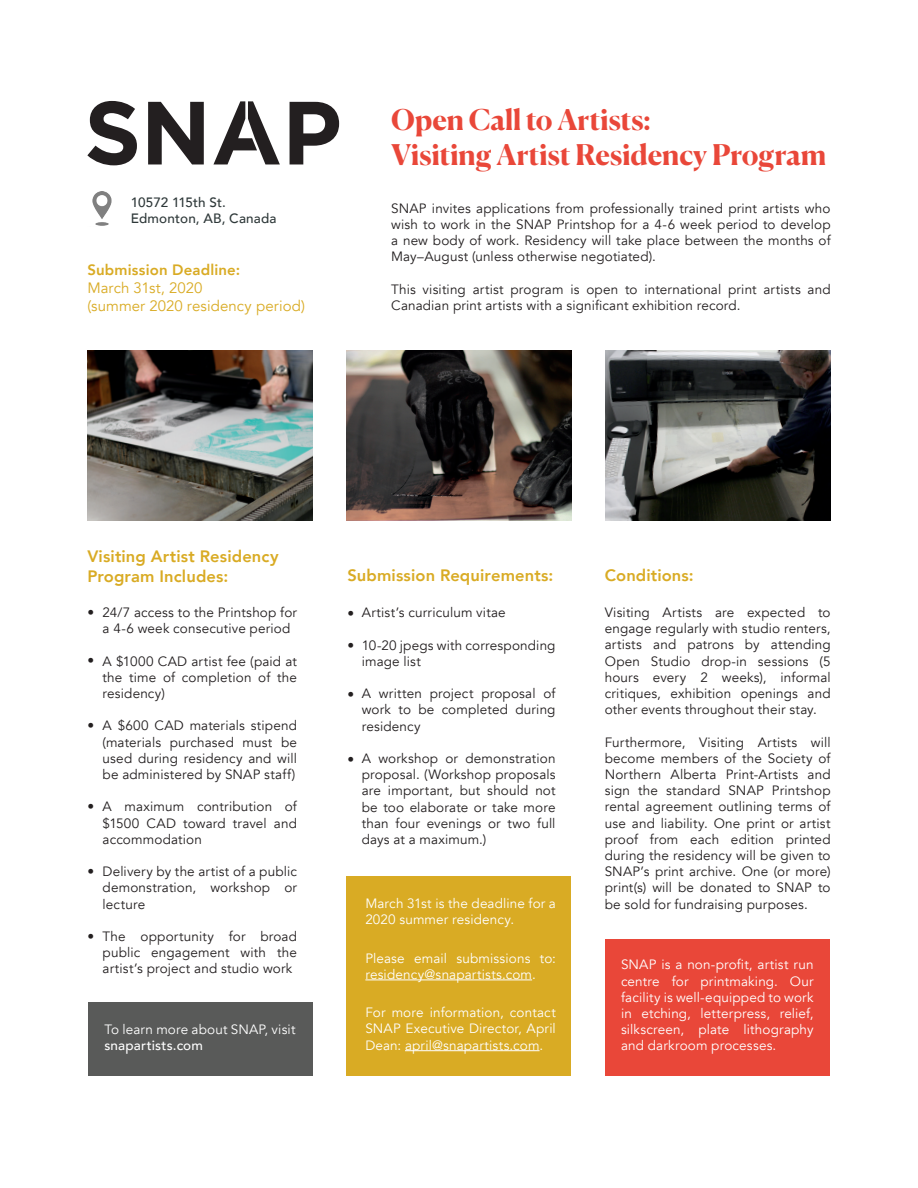
<style>
.page{position:relative;width:918px;height:1188px;background:#fff}
.page>*{position:absolute;margin:0;border:0;box-sizing:border-box;transform-origin:0 0}
.t1{font:700 28.5px/34.2px "Canela";color:#e94739}
.t2{font:800 16.5px/19.8px "Avenir";letter-spacing:.01em;color:#d9ab24}
.t3{font:15px/18px "Avenir";letter-spacing:.005em;color:#d9ab24}
.t4{font:800 15px "Avenir";letter-spacing:.01em;color:#d9ab24}
.t5{font:13.5px/16.2px "Avenir";letter-spacing:.01em;color:#231f20;text-align:justify}
.t6{font:13.5px/16.2px "Avenir";letter-spacing:.01em;color:#fff}
.t7{font:500 13.5px/16.2px "Avenir";letter-spacing:.01em;color:#2e3839}
.t8{font:500 13.5px "Avenir";letter-spacing:.015em;color:#fff}
</style>
<div class="page">
<div style="left:346px;top:877px;width:225px;height:199px;background:#d9ab24"></div>
<img style="left:606px;top:350px;width:225px;height:170px">
<img style="left:347px;top:350px;width:224px;height:170px">
<img style="left:87px;top:350px;width:225px;height:170px">
<img style="left:92px;top:192px;width:20px;height:34px">
<svg style="left:87px;top:101px;width:50px;height:64px"></svg>
<svg style="left:148px;top:102px;width:56px;height:62px"></svg>
<svg style="left:290px;top:102px;width:49px;height:62px"></svg>
<svg style="left:213px;top:101px;width:67px;height:63px"></svg>
<hr style="left:365px;top:980px;width:167px;height:1px;background:#fff">
<hr style="left:405px;top:1050px;width:135px;height:1px;background:#fff">
<div style="left:606px;top:940px;width:224px;height:136px;background:#e94739"></div>
<div style="left:88px;top:1003px;width:224px;height:73px;background:#595a59"></div>
<p class="t7" style="left:131px;top:194px;width:147px">10572 115th St.<br>Edmonton, AB, Canada</p>
<p class="t4" style="left:87px;top:258px;width:154px">Submission Deadline:</p>
<p class="t3" style="left:87px;top:279px;width:219px">March 31st, 2020<br>(summer 2020 residency period)</p>
<h1 class="t1" style="left:391px;top:101px;width:437px">Open Call to Artists:<br>Visiting Artist Residency Program</h1>
<p class="t5" style="left:391px;top:200px;width:441px">SNAP invites applications from professionally trained print artists who wish to work in the SNAP Printshop for a 4-6 week period to develop a new body of work. Residency will take place between the months of May–August (unless otherwise negotiated).</p>
<p class="t5" style="left:391px;top:281px;width:441px">This visiting artist program is open to international print artists and<br>Canadian print artists with a significant exhibition record.</p>
<p class="t2" style="left:87px;top:546px;width:193px">Visiting Artist Residency<br>Program Includes:</p>
<p class="t5" style="left:87px;top:604px;width:8px">•</p>
<p class="t5" style="left:103px;top:604px;width:196px">24/7 access to the Printshop for a 4-6 week consecutive period</p>
<p class="t5" style="left:103px;top:653px;width:196px">A $1000 CAD artist fee (paid at the time of completion of the residency)</p>
<p class="t5" style="left:103px;top:718px;width:196px">A $600 CAD materials stipend (materials purchased must be used during residency and will be administered by SNAP staff)</p>
<p class="t5" style="left:103px;top:799px;width:196px">A maximum contribution of $1500 CAD toward travel and accommodation</p>
<p class="t5" style="left:103px;top:864px;width:196px">Delivery by the artist of a public demonstration, workshop or lecture</p>
<p class="t5" style="left:103px;top:928px;width:196px">The opportunity for broad public engagement with the artist’s project and studio work</p>
<p class="t5" style="left:87px;top:653px;width:8px">•</p>
<p class="t5" style="left:87px;top:717px;width:8px">•</p>
<p class="t5" style="left:87px;top:798px;width:8px">•</p>
<p class="t5" style="left:87px;top:863px;width:8px">•</p>
<p class="t5" style="left:87px;top:928px;width:8px">•</p>
<p class="t6" style="left:104px;top:1021px;width:193px">To learn more about SNAP, visit</p>
<p class="t8" style="left:104px;top:1033px;width:100px">snapartists.com</p>
<p class="t2" style="left:347px;top:566px;width:207px">Submission Requirements:</p>
<p class="t5" style="left:347px;top:605px;width:8px">•</p>
<p class="t5" style="left:347px;top:638px;width:8px">•</p>
<p class="t5" style="left:347px;top:686px;width:8px">•</p>
<p class="t5" style="left:347px;top:751px;width:8px">•</p>
<p class="t5" style="left:362px;top:605px;width:146px">Artist’s curriculum vitae</p>
<p class="t5" style="left:362px;top:637px;width:195px">10-20 jpegs with corresponding image list</p>
<p class="t5" style="left:362px;top:686px;width:195px">A written project proposal of work to be completed during residency</p>
<p class="t5" style="left:362px;top:750px;width:195px">A workshop or demonstration proposal. (Workshop proposals are important, but should not be too elaborate or take more than four evenings or two full days at a maximum.)</p>
<p class="t6" style="left:365px;top:896px;width:192px">March 31st is the deadline for a<br>2020 summer residency.</p>
<p class="t6" style="left:365px;top:950px;width:192px">Please email submissions to: residency@snapartists.com.</p>
<p class="t6" style="left:365px;top:1005px;width:192px;text-align:justify">For more information, contact SNAP Executive Director, April Dean: april@snapartists.com.</p>
<p class="t2" style="left:605px;top:565px;width:90px">Conditions:</p>
<p class="t5" style="left:605px;top:605px;width:227px">Visiting Artists are expected to engage regularly with studio renters, artists and patrons by attending Open Studio drop-in sessions (5 hours every 2 weeks), informal critiques, exhibition openings and other events throughout their stay.</p>
<p class="t5" style="left:605px;top:734px;width:227px">Furthermore, Visiting Artists will become members of the Society of Northern Alberta Print-Artists and sign the standard SNAP Printshop rental agreement outlining terms of use and liability. One print or artist proof from each edition printed during the residency will be given to SNAP’s print archive. One (or more) print(s) will be donated to SNAP to be sold for fundraising purposes.</p>
<p class="t6" style="left:621px;top:957px;width:194px;text-align:justify">SNAP is a non-profit, artist run centre for printmaking. Our facility is well-equipped to work in etching, letterpress, relief, silkscreen, plate lithography and darkroom processes.</p>
</div>
